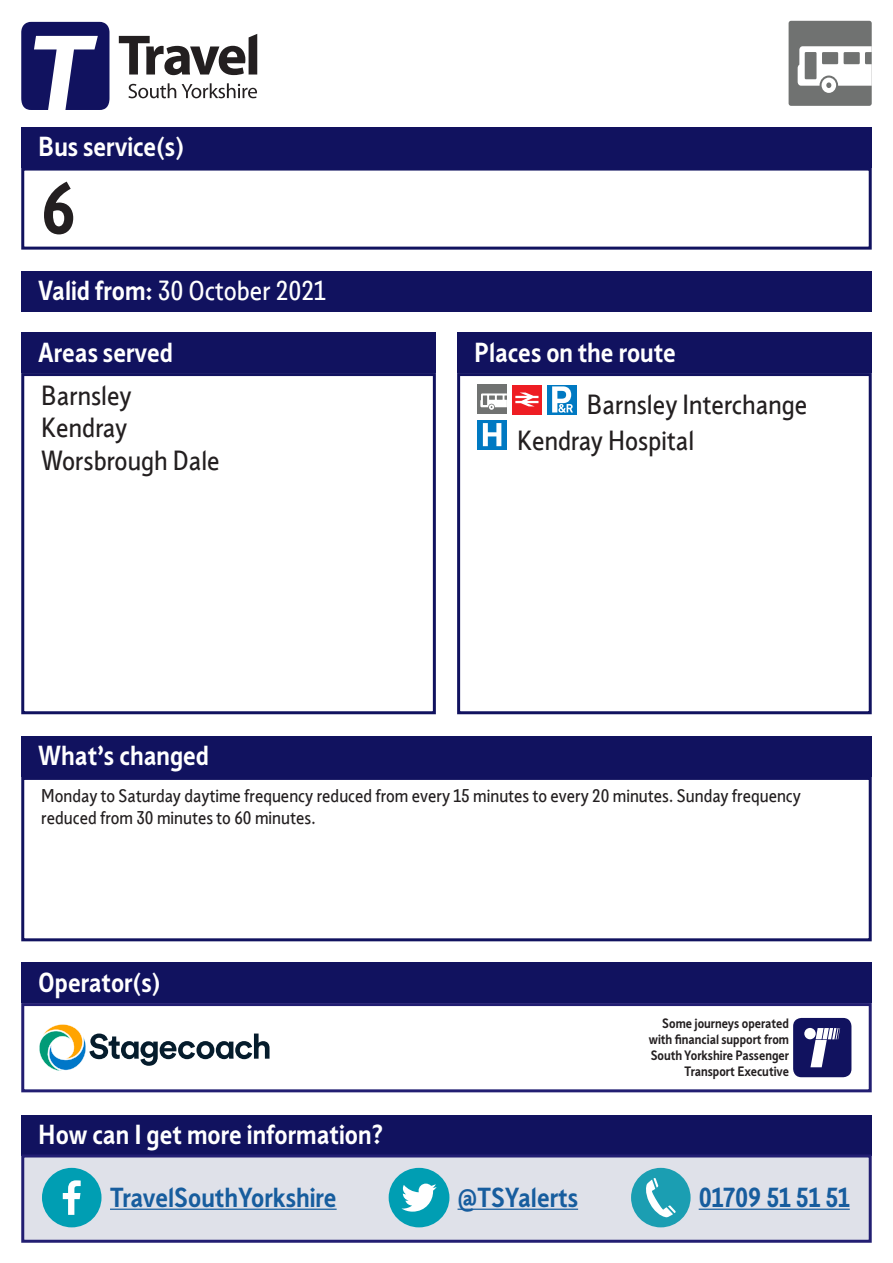
<style>
.page{position:relative;width:893px;height:1263px;background:#fff}
.page>*{position:absolute;margin:0;border:0;box-sizing:border-box;transform-origin:0 0}
.t1{font:700 72px "Sheffield Sans 2";color:#231f20}
.t2{font:700 27px "Sheffield Sans 2";color:#fff}
.t3{font:27px "Sheffield Sans Karto";color:#231f20}
.t4{font:700 27px "Sheffield Sans 2";color:#175d9e}
.t5{font:27px "Sheffield Sans Karto";color:#fff}
.t6{font:18px/21.6px "Sheffield Sans Karto";color:#231f20}
.t7{font:700 13.35px "Sheffield Sans 2";color:#231f20}
.s1{font-family:"Sheffield Sans 2";font-weight:700}
</style>
<div class="page">
<div style="left:21px;top:271px;width:851px;height:40px;background:#11125f"></div>
<div style="left:21px;top:127px;width:851px;height:41px;background:#11125f"></div>
<div style="left:21px;top:168px;width:851px;height:82px;border:3px solid #11125f"></div>
<div style="left:21px;top:736px;width:851px;height:41px;background:#11125f"></div>
<div style="left:21px;top:777px;width:851px;height:164px;border:3px solid #11125f"></div>
<div style="left:21px;top:333px;width:415px;height:40px;background:#11125f"></div>
<div style="left:21px;top:373px;width:415px;height:341px;border:3px solid #11125f"></div>
<div style="left:457px;top:333px;width:415px;height:40px;background:#11125f"></div>
<div style="left:477px;top:385px;width:30px;height:29px;background:#707271"></div>
<svg style="left:480px;top:393px;width:27px;height:17px"></svg>
<div style="left:512px;top:385px;width:30px;height:29px;background:#ee1d23"></div>
<svg style="left:515px;top:392px;width:23px;height:14px"></svg>
<div style="left:547px;top:385px;width:30px;height:29px;background:#0079c2"></div>
<svg style="left:552px;top:386px;width:21px;height:27px"></svg>
<svg style="left:477px;top:420px;width:30px;height:29px"></svg>
<svg style="left:483px;top:423px;width:18px;height:23px"></svg>
<div style="left:457px;top:373px;width:415px;height:341px;border:3px solid #11125f"></div>
<div style="left:21px;top:962px;width:851px;height:41px;background:#11125f"></div>
<div style="left:21px;top:1003px;width:851px;height:89px;border:3px solid #221e72"></div>
<div style="left:793px;top:1018px;width:58px;height:59px;background:#11125f;border-radius:8px"></div>
<div style="left:804px;top:1028px;width:12px;height:11px;background:#fff;border-radius:50%"></div>
<svg style="left:810px;top:1028px;width:30px;height:39px"></svg>
<div style="left:789px;top:21px;width:83px;height:85px;background:#707271;border-radius:3px"></div>
<svg style="left:798px;top:46px;width:74px;height:47px"></svg>
<svg style="left:128px;top:83px;width:48px;height:15px"></svg>
<svg style="left:182px;top:83px;width:75px;height:15px"></svg>
<svg style="left:119px;top:34px;width:138px;height:41px"></svg>
<svg style="left:21px;top:22px;width:88px;height:88px"></svg>
<div style="left:21px;top:1115px;width:851px;height:40px;background:#11125f"></div>
<div style="left:21px;top:1154px;width:851px;height:89px;background:#dfe1e9;border:3px solid #221e72"></div>
<hr style="left:110px;top:1208px;width:227px;height:2px;background:#175d9e">
<hr style="left:458px;top:1208px;width:120px;height:2px;background:#175d9e">
<hr style="left:699px;top:1208px;width:151px;height:2px;background:#175d9e">
<div style="left:42px;top:1168px;width:60px;height:59px;background:#009eb3;border-radius:50%"></div>
<svg style="left:63px;top:1180px;width:18px;height:35px"></svg>
<div style="left:389px;top:1168px;width:60px;height:59px;background:#009eb3;border-radius:50%"></div>
<svg style="left:401px;top:1183px;width:36px;height:28px"></svg>
<div style="left:631px;top:1168px;width:60px;height:59px;background:#1b9eb2;border-radius:50%"></div>
<svg style="left:646px;top:1178px;width:30px;height:39px"></svg>
<svg style="left:39px;top:1024px;width:231px;height:47px"></svg>
<p class="t2" style="left:38px;top:128px;width:147px">Bus service(s)</p>
<p class="t1" style="left:41px;top:160px;width:36px">6</p>
<p class="t5" style="left:38px;top:275px;width:289px"><span class="s1">Valid from:</span> 30 October 2021</p>
<p class="t2" style="left:38px;top:334px;width:136px">Areas served</p>
<p class="t3" style="left:41px;top:380px;width:92px">Barnsley</p>
<p class="t3" style="left:41px;top:412px;width:87px">Kendray</p>
<p class="t3" style="left:41px;top:445px;width:180px">Worsbrough Dale</p>
<p class="t2" style="left:474px;top:334px;width:203px">Places on the route</p>
<p class="t3" style="left:587px;top:389px;width:222px">Barnsley Interchange</p>
<p class="t3" style="left:517px;top:425px;width:179px">Kendray Hospital</p>
<p class="t2" style="left:38px;top:738px;width:172px">What’s changed</p>
<p class="t6" style="left:41px;top:785px;width:761px">Monday to Saturday daytime frequency reduced from every 15 minutes to every 20 minutes. Sunday frequency reduced from 30 minutes to 60 minutes.</p>
<p class="t2" style="left:38px;top:964px;width:124px">Operator(s)</p>
<p class="t7" style="left:662px;top:1014px;width:128px">Some journeys operated</p>
<p class="t7" style="left:649px;top:1030px;width:142px">with financial support from</p>
<p class="t7" style="left:651px;top:1046px;width:140px">South Yorkshire Passenger</p>
<p class="t7" style="left:685px;top:1062px;width:106px">Transport Executive</p>
<p class="t2" style="left:38px;top:1116px;width:347px">How can I get more information?</p>
<p class="t4" style="left:110px;top:1179px;width:228px">TravelSouthYorkshire</p>
<p class="t4" style="left:458px;top:1179px;width:122px">@TSYalerts</p>
<p class="t4" style="left:699px;top:1179px;width:153px">01709 51 51 51</p>
</div>
